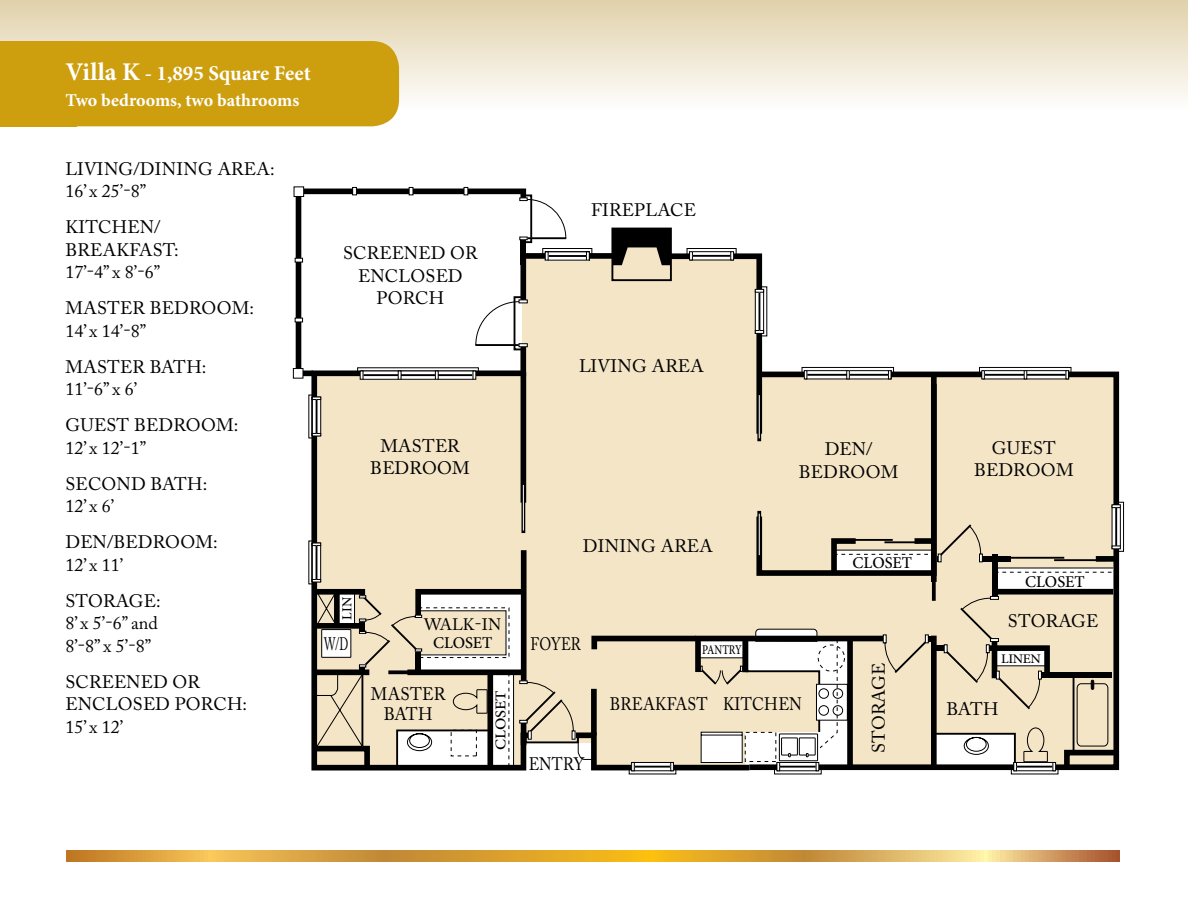
<style>
.page{position:relative;width:1188px;height:918px;background:#fff}
.page>*{position:absolute;margin:0;border:0;box-sizing:border-box;transform-origin:0 0}
.t1{font:700 21px "Minion Pro";color:#fff}
.t2{font:18px/22.5px "Adobe Caslon Pro";letter-spacing:.015em;color:#000}
.t3{font:700 18px "Minion Pro";color:#fff}
.t4{font:18px "Adobe Caslon Pro";letter-spacing:.015em;color:#000;scale:.89 1}
.t5{font:18px/19.5px "Adobe Caslon Pro";letter-spacing:.015em;color:#000;text-align:center;scale:.94 1}
.t6{font:18px "Adobe Caslon Pro";letter-spacing:.015em;color:#000;scale:.8 1}
.t7{font:18px "Adobe Caslon Pro";letter-spacing:.015em;color:#000;scale:.86 1}
.t8{font:18px "Adobe Caslon Pro";letter-spacing:.015em;color:#000;scale:.6 1}
.t9{font:500 16.5px "Minion Pro";letter-spacing:-.005em;color:#000}
.t10{font:16.5px "Adobe Caslon Pro";color:#000}
.t11{font:500 15px "Minion Pro";letter-spacing:-.005em;color:#000;scale:1.1 1}
.t12{font:500 13.8px "Minion Pro";color:#000}
.t13{font:500 13.35px "Minion Pro";color:#000;scale:.79 1}
.t14{font:500 13.2px "Minion Pro";letter-spacing:-.03em;color:#000;scale:1.06 1}
.s1{font-size:25.5px}
</style>
<div class="page">
<div style="left:0;top:0;width:1188px;height:110px;background:linear-gradient(to bottom,#e1d1aa,#fefefd)"></div>
<svg style="left:67px;top:850px;width:1053px;height:12px;background:#dca643"></svg>
<div style="left:25px;top:41px;width:374px;height:85px;background:#cd9f0f;border-radius:27px"></div>
<div style="left:0;top:41px;width:76px;height:85px;background:#cd9f0f"></div>
<svg style="left:295px;top:187px;width:826px;height:586px"></svg>
<hr style="left:316px;top:546px;width:1px;height:33px;background:#000">
<p class="t1" style="left:65px;top:59px;width:247px"><span class="s1">Villa K</span> - 1,895 Square Feet</p>
<p class="t3" style="left:65px;top:87px;width:235px">Two bedrooms, two bathrooms</p>
<p class="t2" style="left:65px;top:157px;width:211px">LIVING/DINING AREA:<br>16’ x 25’-8”</p>
<p class="t2" style="left:65px;top:216px;width:115px">KITCHEN/<br>BREAKFAST:<br>17’-4” x 8’-6”</p>
<p class="t2" style="left:65px;top:297px;width:190px">MASTER BEDROOM:<br>14’ x 14’-8”</p>
<p class="t2" style="left:65px;top:355px;width:143px">MASTER BATH:<br>11’-6” x 6’</p>
<p class="t2" style="left:65px;top:414px;width:175px">GUEST BEDROOM:<br>12’ x 12’-1”</p>
<p class="t2" style="left:65px;top:472px;width:143px">SECOND BATH:<br>12’ x 6’</p>
<p class="t2" style="left:65px;top:531px;width:154px">DEN/BEDROOM:<br>12’ x 11’</p>
<p class="t2" style="left:65px;top:589px;width:97px">STORAGE:<br>8’ x 5’-6” and<br>8’-8” x 5’-8”</p>
<p class="t2" style="left:65px;top:670px;width:183px">SCREENED OR<br>ENCLOSED PORCH:<br>15’ x 12’</p>
<p class="t2" style="left:343px;top:242px;width:136px;text-align:center">SCREENED OR<br>ENCLOSED<br>PORCH</p>
<p class="t2" style="left:591px;top:199px;width:107px">FIREPLACE</p>
<p class="t2" style="left:579px;top:354px;width:127px">LIVING AREA</p>
<p class="t2" style="left:370px;top:434px;width:101px;text-align:center">MASTER<br>BEDROOM</p>
<p class="t2" style="left:974px;top:436px;width:101px;text-align:center">GUEST<br>BEDROOM</p>
<p class="t2" style="left:799px;top:438px;width:101px;text-align:center">DEN/<br>BEDROOM</p>
<p class="t12" style="left:338px;top:620px;width:24px;rotate:-90deg">LIN</p>
<p class="t10" style="left:424px;top:615px;width:79px">WALK-IN</p>
<p class="t8" style="left:324px;top:634px;width:41px">W/D</p>
<p class="t9" style="left:433px;top:632px;width:61px">CLOSET</p>
<p class="t5" style="left:371px;top:684px;width:81px">MASTER<br>BATH</p>
<p class="t11" style="left:491px;top:750px;width:56px;rotate:-90deg">CLOSET</p>
<p class="t2" style="left:583px;top:534px;width:132px">DINING AREA</p>
<p class="t6" style="left:531px;top:634px;width:64px">FOYER</p>
<p class="t7" style="left:529px;top:754px;width:66px">ENTRY</p>
<p class="t13" style="left:702px;top:641px;width:52px">PANTRY</p>
<p class="t4" style="left:610px;top:693px;width:217px">BREAKFAST KITCHEN</p>
<p class="t9" style="left:853px;top:552px;width:61px">CLOSET</p>
<p class="t2" style="left:867px;top:753px;width:92px;rotate:-90deg">STORAGE</p>
<p class="t9" style="left:1025px;top:570px;width:61px">CLOSET</p>
<p class="t2" style="left:1008px;top:610px;width:92px">STORAGE</p>
<p class="t14" style="left:1001px;top:649px;width:39px">LINEN</p>
<p class="t2" style="left:947px;top:698px;width:53px">BATH</p>
</div>
